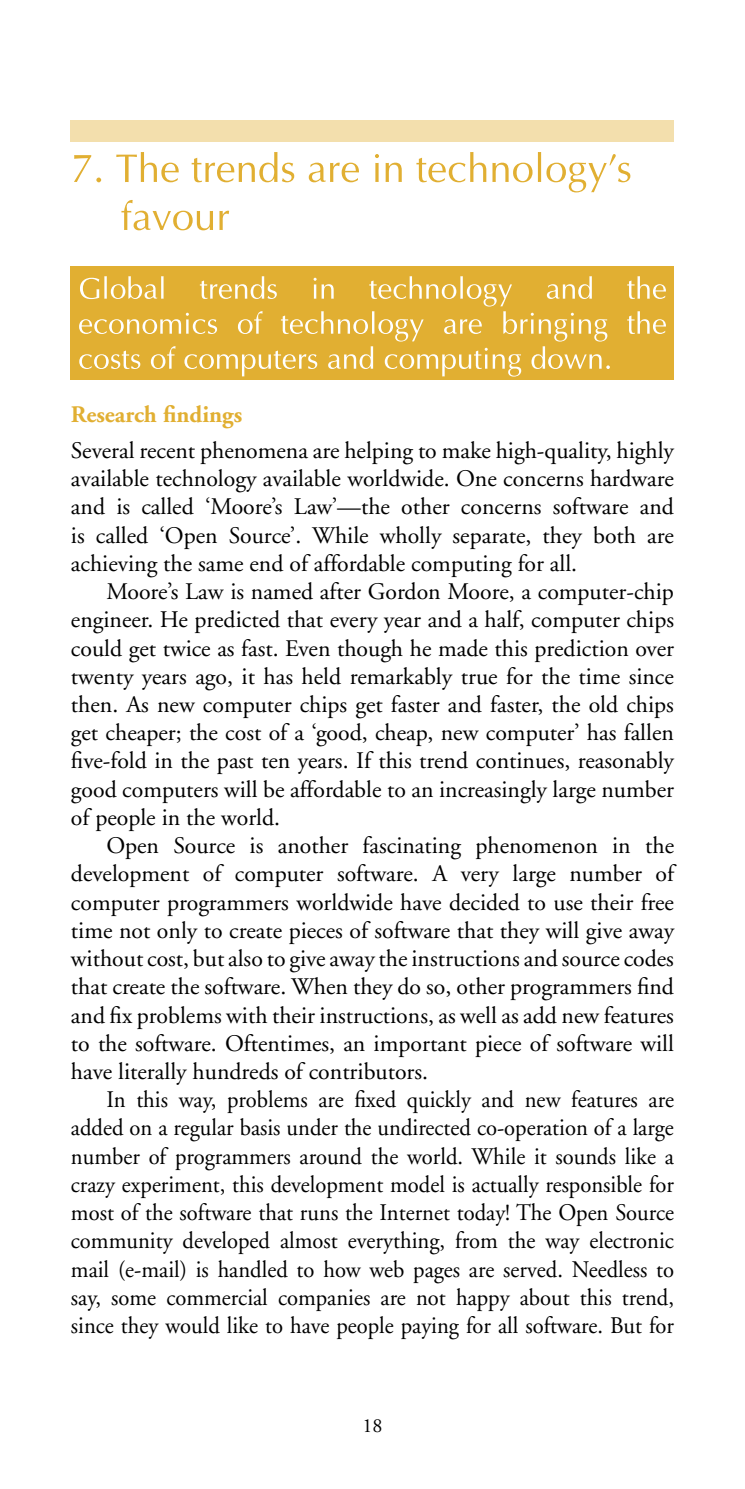
<style>
.page{position:relative;width:745px;height:1489px;background:#fff}
.page>*{position:absolute;margin:0;border:0;box-sizing:border-box;transform-origin:0 0}
.t1{font:23.75px/28.2px "Adobe Garamond";color:#000;text-align:justify}
.t2{font:23.75px/28.2px "Adobe Garamond";color:#000;text-align:justify;scale:.95 1}
.t3{font:700 23.75px "Adobe Garamond";color:#e1af32}
.t4{font:20px "Adobe Garamond";color:#000}
</style>
<div class="page">
<div style="left:71px;top:266px;width:602px;height:113px;background:#e1af32"></div>
<div style="left:71px;top:120px;width:602px;height:22px;background:#f3dfad"></div>
<svg style="left:74px;top:152px;width:556px;height:40px"></svg>
<svg style="left:121px;top:200px;width:108px;height:30px"></svg>
<svg style="left:79px;top:276px;width:586px;height:100px"></svg>
<p class="t3" style="left:71px;top:401px;width:173px">Research findings</p>
<p class="t1" style="left:71px;top:437px;width:604px">Several recent phenomena are helping to make high-quality, highly available technology available worldwide. One concerns hardware and is called ‘Moore’s Law’—the other concerns software and is called ‘Open Source’. While wholly separate, they both are achieving the same end of affordable computing for all.</p>
<p class="t1" style="left:71px;top:578px;width:604px;text-indent:35px">Moore’s Law is named after Gordon Moore, a computer-chip engineer. He predicted that every year and a half, computer chips could get twice as fast. Even though he made this prediction over twenty years ago, it has held remarkably true for the time since then. As new computer chips get faster and faster, the old chips get cheaper; the cost of a ‘good, cheap, new computer’ has fallen five-fold in the past ten years. If this trend continues, reasonably good computers will be affordable to an increasingly large number of people in the world.</p>
<p class="t1" style="left:71px;top:832px;width:604px;text-indent:35px">Open Source is another fascinating phenomenon in the development of computer software. A very large number of computer programmers worldwide have decided to use their free time not only to create pieces of software that they will give away without cost, but also to give away the instructions and source codes that create the software. When they do so, other programmers find and fix problems with their instructions, as well as add new features to the software. Oftentimes, an important piece of software will have literally hundreds of contributors.</p>
<p class="t2" style="left:71px;top:1086px;width:636px;text-indent:35px">In this way, problems are fixed quickly and new features are added on a regular basis under the undirected co-operation of a large number of programmers around the world. While it sounds like a crazy experiment, this development model is actually responsible for most of the software that runs the Internet today! The Open Source community developed almost everything, from the way electronic mail (e-mail) is handled to how web pages are served. Needless to say, some commercial companies are not happy about this trend, since they would like to have people paying for all software. But for</p>
<p class="t4" style="left:362px;top:1414px;width:21px">18</p>
</div>
